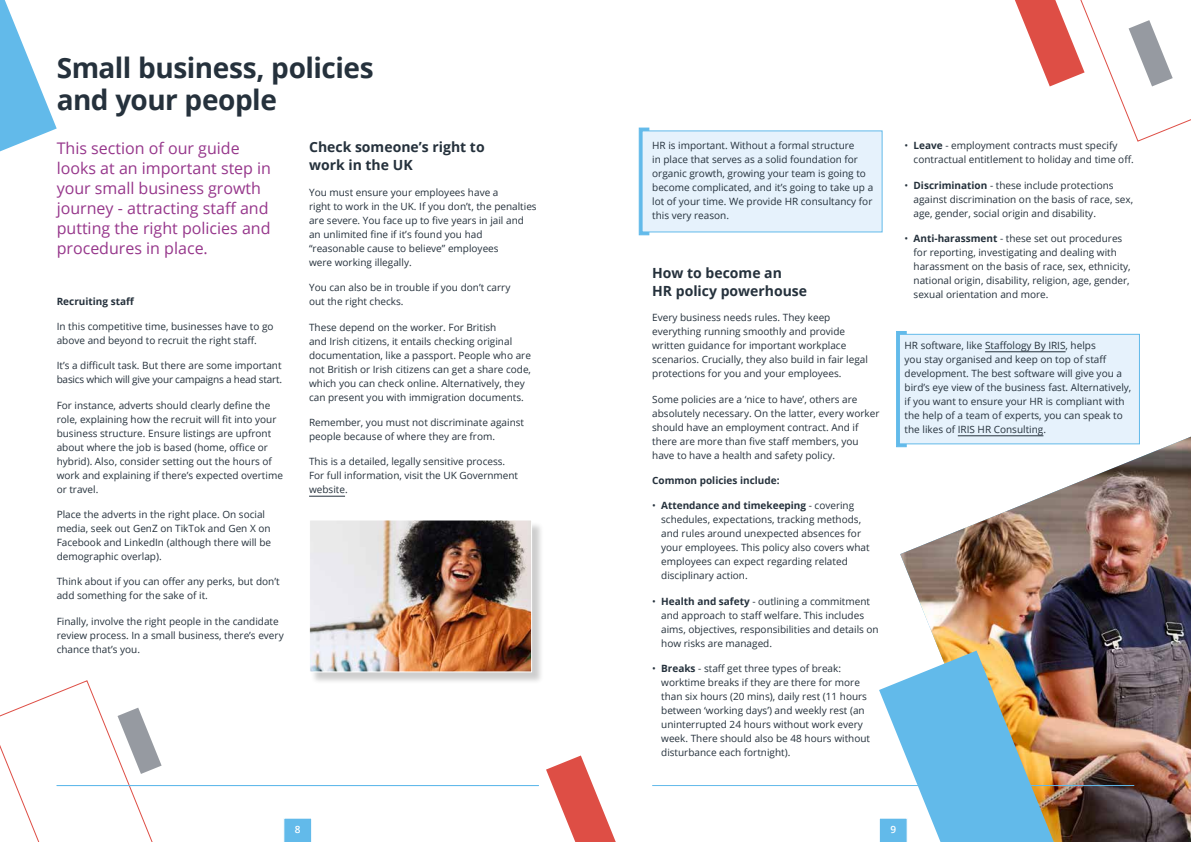
<style>
.page{position:relative;width:1191px;height:842px;background:#fff}
.page>*{position:absolute;margin:0;border:0;box-sizing:border-box;transform-origin:0 0}
.t1{font:700 28px/32px "Open Sans";letter-spacing:-.02em;color:#25313c}
.t2{font:16px/20px "Open Sans";color:#96368b}
.t3{font:700 14px/18px "Open Sans";color:#25313c}
.t4{font:10px/14px "Open Sans";color:#25313c}
.t5{font:10px/14px "Open Sans";letter-spacing:-.02em;color:#25313c}
.t6{font:700 10px "Open Sans";color:#25313c}
.t7{font:600 10px "Open Sans";color:#fff}
.s1{font-weight:700}
</style>
<div class="page">
<hr style="left:309px;top:496px;width:36px;height:1px;background:#25313c">
<img style="left:900px;top:437px;width:291px;height:405px">
<div style="left:310px;top:521px;width:234px;height:164px;background:#000;opacity:.2"></div>
<img style="left:311px;top:521px;width:219px;height:149px">
<div style="left:309px;top:519px;width:223px;height:153px;border:1px solid #fff"></div>
<div style="left:639px;top:128px;width:10px;height:107px;background:#62baea"></div>
<div style="left:641px;top:130px;width:241px;height:102px;background:#e6f2fc;border:1px solid #62baea"></div>
<div style="left:896px;top:331px;width:10px;height:116px;background:#62baea"></div>
<div style="left:899px;top:334px;width:241px;height:110px;background:#e6f2fc;border:1px solid #62baea"></div>
<hr style="left:985px;top:351px;width:80px;height:1px;background:#25313c">
<hr style="left:957px;top:435px;width:86px;height:1px;background:#25313c">
<svg style="left:0;top:0;width:57px;height:151px"></svg>
<svg style="left:546px;top:755px;width:70px;height:87px"></svg>
<svg style="left:0;top:680px;width:196px;height:162px"></svg>
<svg style="left:1015px;top:0;width:176px;height:142px"></svg>
<svg style="left:879px;top:651px;width:174px;height:191px"></svg>
<svg style="left:284px;top:818px;width:28px;height:24px"></svg>
<hr style="left:652px;top:785px;width:482px;height:1px;background:#62baea">
<hr style="left:57px;top:785px;width:482px;height:1px;background:#62baea">
<h1 class="t1" style="left:57px;top:55px;width:318px">Small business, policies and your people</h1>
<h2 class="t2" style="left:57px;top:140px;width:216px">This section of our guide looks at an important step in your small business growth journey - attracting staff and putting the right policies and procedures in place.</h2>
<p class="t6" style="left:57px;top:294px;width:79px">Recruiting staff</p>
<p class="t4" style="left:57px;top:320px;width:218px">In this competitive time, businesses have to go above and beyond to recruit the right staff.</p>
<p class="t5" style="left:57px;top:358px;width:227px">It’s a difficult task. But there are some important basics which will give your campaigns a head start.</p>
<p class="t4" style="left:57px;top:398px;width:228px">For instance, adverts should clearly define the role, explaining how the recruit will fit into your business structure. Ensure listings are upfront about where the job is based (home, office or hybrid). Also, consider setting out the hours of work and explaining if there’s expected overtime or travel.</p>
<p class="t4" style="left:57px;top:508px;width:216px">Place the adverts in the right place. On social media, seek out GenZ on TikTok and Gen X on Facebook and LinkedIn (although there will be demographic overlap).</p>
<p class="t4" style="left:57px;top:574px;width:224px">Think about if you can offer any perks, but don’t add something for the sake of it.</p>
<p class="t4" style="left:57px;top:614px;width:228px">Finally, involve the right people in the candidate review process. In a small business, there’s every chance that’s you.</p>
<h3 class="t3" style="left:309px;top:140px;width:177px">Check someone’s right to work in the UK</h3>
<p class="t4" style="left:309px;top:186px;width:229px">You must ensure your employees have a<br>right to work in the UK. If you don’t, the penalties are severe. You face up to five years in jail and an unlimited fine if it’s found you had “reasonable cause to believe” employees<br>were working illegally.</p>
<p class="t4" style="left:309px;top:281px;width:203px">You can also be in trouble if you don’t carry out the right checks.</p>
<p class="t4" style="left:309px;top:320px;width:223px">These depend on the worker. For British<br>and Irish citizens, it entails checking original documentation, like a passport. People who are not British or Irish citizens can get a share code, which you can check online. Alternatively, they can present you with immigration documents.</p>
<p class="t4" style="left:309px;top:416px;width:216px">Remember, you must not discriminate against people because of where they are from.</p>
<p class="t4" style="left:309px;top:456px;width:211px">This is a detailed, legally sensitive process.<br>For full information, visit the UK Government website.</p>
<p class="t7" style="left:295px;top:825px;width:7px">8</p>
<p class="t4" style="left:652px;top:140px;width:222px">HR is important. Without a formal structure<br>in place that serves as a solid foundation for organic growth, growing your team is going to become complicated, and it’s going to take up a lot of your time. We provide HR consultancy for this very reason.</p>
<h3 class="t3" style="left:652px;top:265px;width:156px">How to become an<br>HR policy powerhouse</h3>
<p class="t4" style="left:652px;top:311px;width:217px">Every business needs rules. They keep everything running smoothly and provide written guidance for important workplace scenarios. Crucially, they also build in fair legal protections for you and your employees.</p>
<p class="t4" style="left:652px;top:392px;width:229px">Some policies are a ‘nice to have’, others are absolutely necessary. On the latter, every worker should have an employment contract. And if there are more than five staff members, you have to have a health and safety policy.</p>
<p class="t6" style="left:652px;top:476px;width:129px">Common policies include:</p>
<p class="t4" style="left:661px;top:500px;width:210px;text-indent:-9px">• <span class="s1">Attendance and timekeeping</span> - covering schedules, expectations, tracking methods, and rules around unexpected absences for your employees. This policy also covers what employees can expect regarding related disciplinary action.</p>
<p class="t4" style="left:661px;top:595px;width:219px;text-indent:-9px">• <span class="s1">Health and safety</span> - outlining a commitment and approach to staff welfare. This includes aims, objectives, responsibilities and details on how risks are managed.</p>
<p class="t4" style="left:661px;top:662px;width:210px;text-indent:-9px">• <span class="s1">Breaks</span> - staff get three types of break: worktime breaks if they are there for more than six hours (20 mins), daily rest (11 hours between ‘working days’) and weekly rest (an uninterrupted 24 hours without work every week. There should also be 48 hours without disturbance each fortnight).</p>
<p class="t4" style="left:913px;top:140px;width:222px;text-indent:-9px">• <span class="s1">Leave</span> - employment contracts must specify contractual entitlement to holiday and time off.</p>
<p class="t4" style="left:913px;top:179px;width:221px;text-indent:-9px">• <span class="s1">Discrimination</span> - these include protections against discrimination on the basis of race, sex, age, gender, social origin and disability.</p>
<p class="t4" style="left:913px;top:232px;width:219px;text-indent:-9px">• <span class="s1">Anti-harassment</span> - these set out procedures for reporting, investigating and dealing with harassment on the basis of race, sex, ethnicity, national origin, disability, religion, age, gender, sexual orientation and more.</p>
<p class="t4" style="left:904px;top:338px;width:228px">HR software, like Staffology By IRIS, helps<br>you stay organised and keep on top of staff development. The best software will give you a bird’s eye view of the business fast. Alternatively, if you want to ensure your HR is compliant with the help of a team of experts, you can speak to the likes of IRIS HR Consulting.</p>
<p class="t7" style="left:890px;top:825px;width:7px">9</p>
</div>
